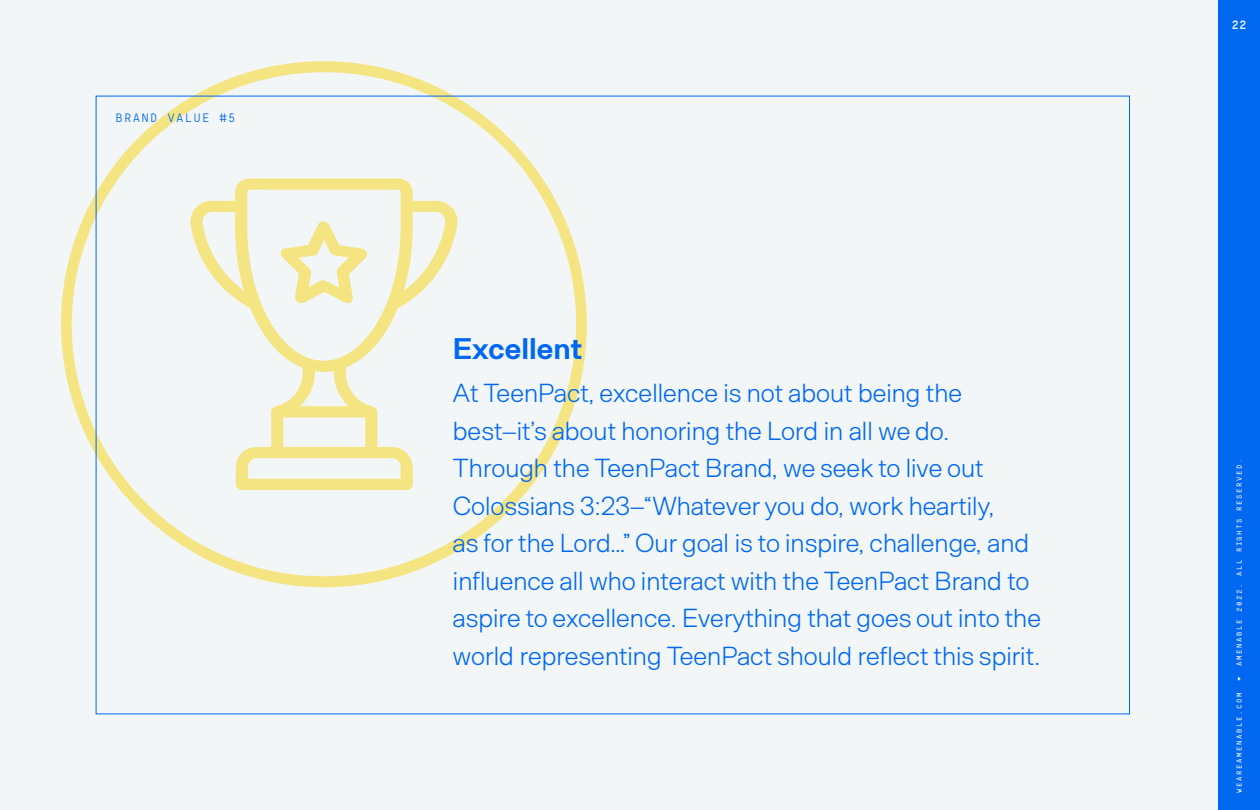
<style>
.page{position:relative;width:1260px;height:810px;background:#f2f6f6}
.page>*{position:absolute;margin:0;border:0;box-sizing:border-box;transform-origin:0 0}
.t1{font:700 30px "Arbeit";color:#0068f0}
.t2{font:300 26.25px/37.5px "Arbeit";color:#0068f0}
.t3{font:500 12.5px "Eingrantch Mono";letter-spacing:.1em;color:#0068f0}
.t4{font:700 12.5px "Eingrantch Mono";color:#f9fafa}
.t5{font:600 7.5px "Eingrantch Mono";letter-spacing:.2em;color:#f9fafa}
</style>
<div class="page">
<svg style="left:61px;top:61px;width:527px;height:526px"></svg>
<svg style="left:190px;top:178px;width:268px;height:312px"></svg>
<svg style="left:199px;top:187px;width:250px;height:222px"></svg>
<div style="left:1218px;top:0;width:42px;height:810px;background:#0068f0"></div>
<p class="t3" style="left:116px;top:111px;width:122px">BRAND VALUE #5</p>
<p class="t1" style="left:453px;top:330px;width:131px">Excellent</p>
<p class="t2" style="left:453px;top:374px;width:590px">At TeenPact, excellence is not about being the best–it’s about honoring the Lord in all we do.<br>Through the TeenPact Brand, we seek to live out Colossians 3:23–“Whatever you do, work heartily,<br>as for the Lord…” Our goal is to inspire, challenge, and influence all who interact with the TeenPact Brand to aspire to excellence. Everything that goes out into the world representing TeenPact should reflect this spirit.</p>
<p class="t4" style="left:1232px;top:17px;width:16px">22</p>
<p class="t5" style="left:1235px;top:666px;width:208px;rotate:-90deg">AMENABLE 2022. ALL RIGHTS RESERVED.</p>
<p class="t5" style="left:1235px;top:681px;width:6px;rotate:-90deg">❤</p>
<p class="t5" style="left:1235px;top:793px;width:101px;rotate:-90deg">WEAREAMENABLE.COM</p>
</div>
